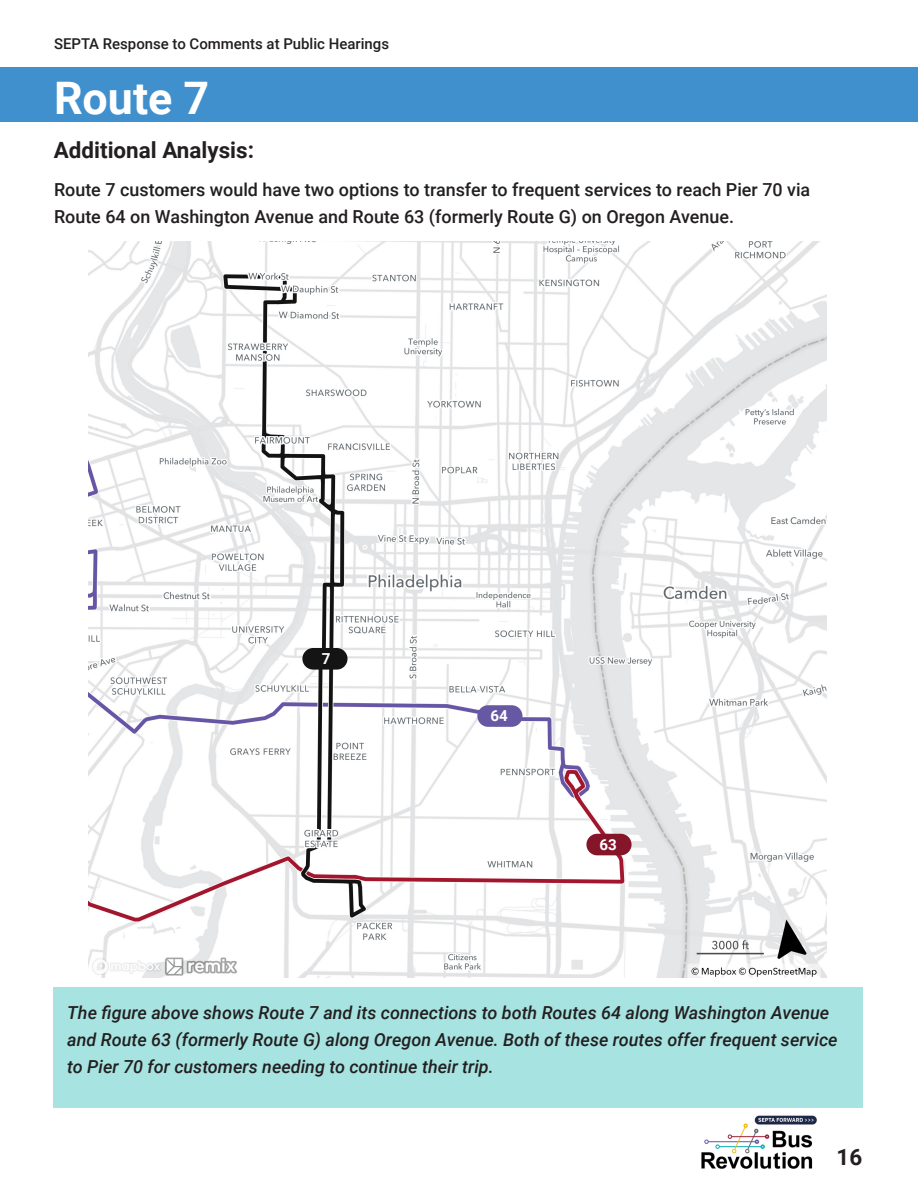
<style>
.page{position:relative;width:918px;height:1188px;background:#fff}
.page>*{position:absolute;margin:0;border:0;box-sizing:border-box;transform-origin:0 0}
.Route___Header_REPEA{font:700 44.85px "Roboto";color:#fff}
.Sub-Header_1{font:700 22.35px "Roboto";color:#231f20}
.Image_Callout{font:italic 500 18px/26.8px "Roboto";color:#231f20}
.t1{font:500 18px/26.8px "Roboto";color:#231f20}
.Route_Label{font:700 15.15px "Roboto";color:#fff}
.t2{font:500 15px "Roboto";color:#231f20}
</style>
<div class="page">
<div style="left:0;top:68px;width:918px;height:54px;background:#4090ce"></div>
<img style="left:701px;top:1115px;width:116px;height:54px">
<div style="left:53px;top:987px;width:810px;height:121px;background:#a7e3e1"></div>
<img style="left:88px;top:242px;width:739px;height:736px">
<div style="left:586px;top:834px;width:46px;height:21px;background:#851529;border-radius:11px"></div>
<div style="left:477px;top:705px;width:45px;height:22px;background:#6758a3;border-radius:11px"></div>
<div style="left:302px;top:648px;width:46px;height:22px;background:#141414;border-radius:11px"></div>
<p class="t2" style="left:54px;top:33px;width:337px">SEPTA Response to Comments at Public Hearings</p>
<p class="Route___Header_REPEA" style="left:54px;top:67px;width:157px">Route 7</p>
<p class="Sub-Header_1" style="left:54px;top:134px;width:202px">Additional Analysis:</p>
<p class="t1" style="left:54px;top:175px;width:758px">Route 7 customers would have two options to transfer to frequent services to reach Pier 70 via<br>Route 64 on Washington Avenue and Route 63 (formerly Route G) on Oregon Avenue.</p>
<p class="Route_Label" style="left:322px;top:648px;width:10px">7</p>
<p class="Route_Label" style="left:490px;top:705px;width:19px">64</p>
<p class="Route_Label" style="left:600px;top:834px;width:19px">63</p>
<p class="Image_Callout" style="left:67px;top:999px;width:772px">The figure above shows Route 7 and its connections to both Routes 64 along Washington Avenue and Route 63 (formerly Route G) along Oregon Avenue. Both of these routes offer frequent service to Pier 70 for customers needing to continue their trip.</p>
<p class="Sub-Header_1" style="left:837px;top:1142px;width:27px">16</p>
</div>
